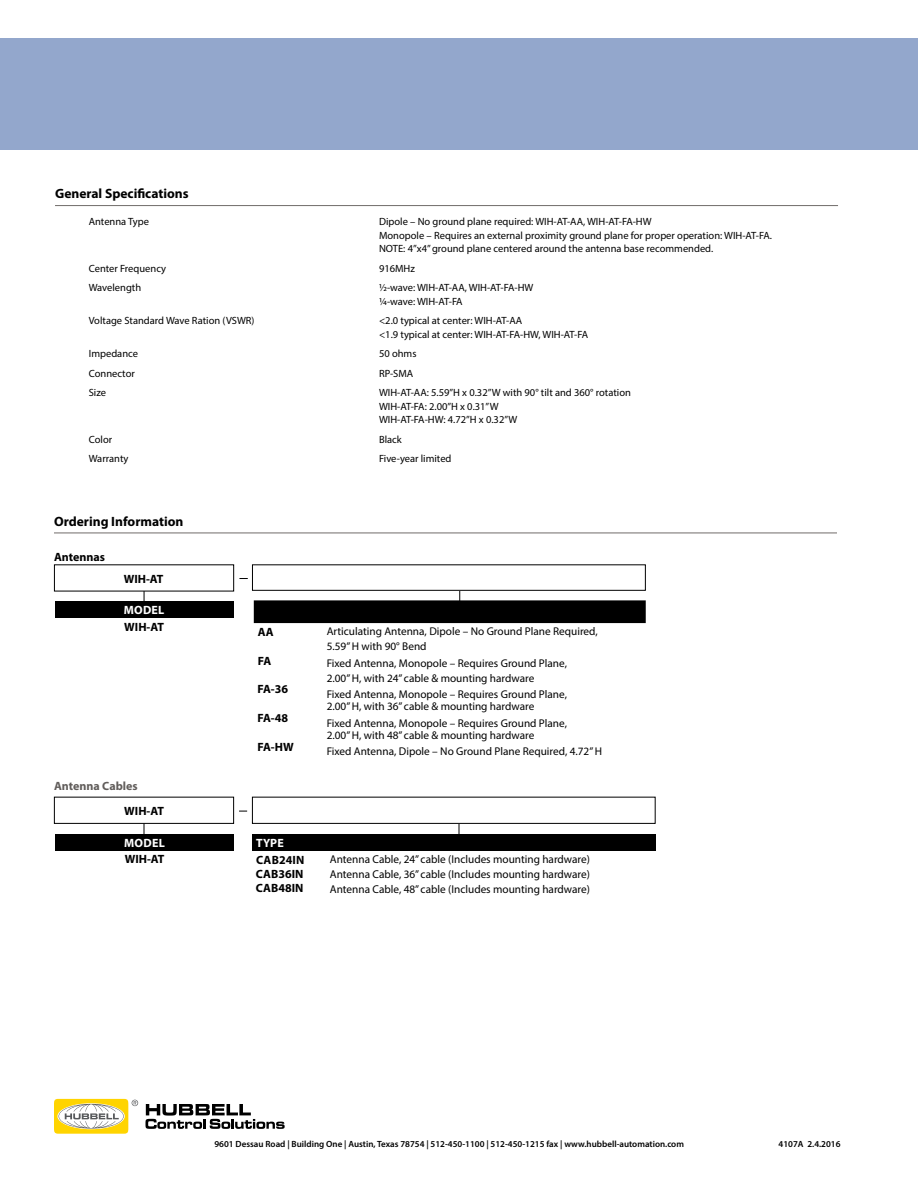
<style>
.page{position:relative;width:918px;height:1188px;background:#fff}
.page>*{position:absolute;margin:0;border:0;box-sizing:border-box;transform-origin:0 0}
.t1{font:700 13.5px "Myriad Pro";color:#000}
.t2{font:700 12px/14.4px "Myriad Pro";color:#000;text-align:justify}
.t3{font:700 12px "Myriad Pro";letter-spacing:.02em;color:#fff}
.t4{font:700 12px "Myriad Pro";color:#615d5b}
.t5{font:11.4px/15px "Myriad Pro";color:#000;text-align:justify}
.t6{font:11.25px/15px "Myriad Pro";color:#000}
.t7{font:10.5px/13.5px "Myriad Pro";color:#000}
.t8{font:600 9px "Myriad Pro";color:#000}
</style>
<div class="page">
<div style="left:55px;top:601px;width:178px;height:17px;background:#000"></div>
<div style="left:252px;top:834px;width:404px;height:17px;background:#000"></div>
<div style="left:54px;top:797px;width:180px;height:27px;border:1px solid #000"></div>
<div style="left:55px;top:834px;width:179px;height:16px;background:#000"></div>
<div style="left:252px;top:797px;width:404px;height:27px;border:1px solid #000"></div>
<svg style="left:254px;top:582px;width:392px;height:41px"></svg>
<hr style="left:55px;top:205px;width:783px;height:1px;background:#706c6a">
<hr style="left:54px;top:533px;width:783px;height:1px;background:#706c6a">
<div style="left:0;top:38px;width:918px;height:112px;background:#93a7cc"></div>
<svg style="left:146px;top:1104px;width:139px;height:25px"></svg>
<svg style="left:54px;top:1099px;width:84px;height:35px"></svg>
<p class="t1" style="left:55px;top:188px;width:135px">General Specifications</p>
<p class="t7" style="left:89px;top:216px;width:62px">Antenna Type</p>
<p class="t7" style="left:379px;top:216px;width:394px">Dipole – No ground plane required: WIH-AT-AA, WIH-AT-FA-HW<br>Monopole – Requires an external proximity ground plane for proper operation: WIH-AT-FA.<br>NOTE: 4”x4” ground plane centered around the antenna base recommended.</p>
<p class="t7" style="left:89px;top:262px;width:79px">Center Frequency</p>
<p class="t7" style="left:379px;top:262px;width:38px">916MHz</p>
<p class="t7" style="left:89px;top:282px;width:54px">Wavelength</p>
<p class="t7" style="left:379px;top:282px;width:156px">½-wave: WIH-AT-AA, WIH-AT-FA-HW ¼-wave: WIH-AT-FA</p>
<p class="t7" style="left:89px;top:315px;width:167px">Voltage Standard Wave Ration (VSWR)</p>
<p class="t7" style="left:379px;top:315px;width:211px">&lt;2.0 typical at center: WIH-AT-AA<br>&lt;1.9 typical at center: WIH-AT-FA-HW, WIH-AT-FA</p>
<p class="t7" style="left:89px;top:348px;width:51px">Impedance</p>
<p class="t7" style="left:379px;top:348px;width:39px">50 ohms</p>
<p class="t7" style="left:89px;top:367px;width:48px">Connector</p>
<p class="t7" style="left:379px;top:367px;width:36px">RP-SMA</p>
<p class="t7" style="left:89px;top:387px;width:19px">Size</p>
<p class="t7" style="left:379px;top:387px;width:253px">WIH-AT-AA: 5.59”H x 0.32”W with 90° tilt and 360° rotation<br>WIH-AT-FA: 2.00”H x 0.31”W<br>WIH-AT-FA-HW: 4.72”H x 0.32”W</p>
<p class="t7" style="left:89px;top:433px;width:25px">Color</p>
<p class="t7" style="left:379px;top:433px;width:24px">Black</p>
<p class="t7" style="left:89px;top:453px;width:41px">Warranty</p>
<p class="t7" style="left:379px;top:453px;width:74px">Five-year limited</p>
<p class="t1" style="left:54px;top:516px;width:131px">Ordering Information</p>
<p class="t2" style="left:54px;top:551px;width:53px">Antennas</p>
<p class="t2" style="left:124px;top:573px;width:41px">WIH-AT</p>
<p class="t3" style="left:124px;top:606px;width:42px">MODEL</p>
<p class="t2" style="left:124px;top:621px;width:41px">WIH-AT</p>
<p class="t4" style="left:54px;top:781px;width:85px">Antenna Cables</p>
<p class="t2" style="left:124px;top:804px;width:41px">WIH-AT</p>
<p class="t3" style="left:124px;top:838px;width:42px">MODEL</p>
<p class="t2" style="left:125px;top:853px;width:41px">WIH-AT</p>
<p class="t2" style="left:258px;top:626px;width:17px">AA</p>
<p class="t2" style="left:258px;top:654px;width:15px">FA</p>
<p class="t2" style="left:258px;top:683px;width:32px">FA-36</p>
<p class="t2" style="left:258px;top:712px;width:32px">FA-48</p>
<p class="t2" style="left:258px;top:741px;width:38px">FA-HW</p>
<p class="t6" style="left:327px;top:625px;width:273px">Articulating Antenna, Dipole – No Ground Plane Required,<br>5.59” H with 90° Bend</p>
<p class="t6" style="left:327px;top:656px;width:242px">Fixed Antenna, Monopole – Requires Ground Plane,<br>2.00” H, with 24” cable &amp; mounting hardware</p>
<p class="t6" style="left:327px;top:689px;width:242px;line-height:12px">Fixed Antenna, Monopole – Requires Ground Plane,<br>2.00” H, with 36” cable &amp; mounting hardware</p>
<p class="t6" style="left:327px;top:718px;width:242px;line-height:12px">Fixed Antenna, Monopole – Requires Ground Plane,<br>2.00” H, with 48” cable &amp; mounting hardware</p>
<p class="t6" style="left:327px;top:745px;width:277px">Fixed Antenna, Dipole – No Ground Plane Required, 4.72” H</p>
<p class="t3" style="left:256px;top:838px;width:29px">TYPE</p>
<p class="t2" style="left:256px;top:853px;width:50px">CAB24IN CAB36IN CAB48IN</p>
<p class="t5" style="left:330px;top:853px;width:262px">Antenna Cable, 24” cable (Includes mounting hardware)<br>Antenna Cable, 36” cable (Includes mounting hardware)<br>Antenna Cable, 48” cable (Includes mounting hardware)</p>
<p class="t8" style="left:214px;top:1140px;width:471px">9601 Dessau Road | Building One | Austin, Texas 78754 | 512-450-1100 | 512-450-1215 fax | www. hubbell-automation.com</p>
<p class="t8" style="left:779px;top:1140px;width:63px">4107A 2.4.2016</p>
</div>
